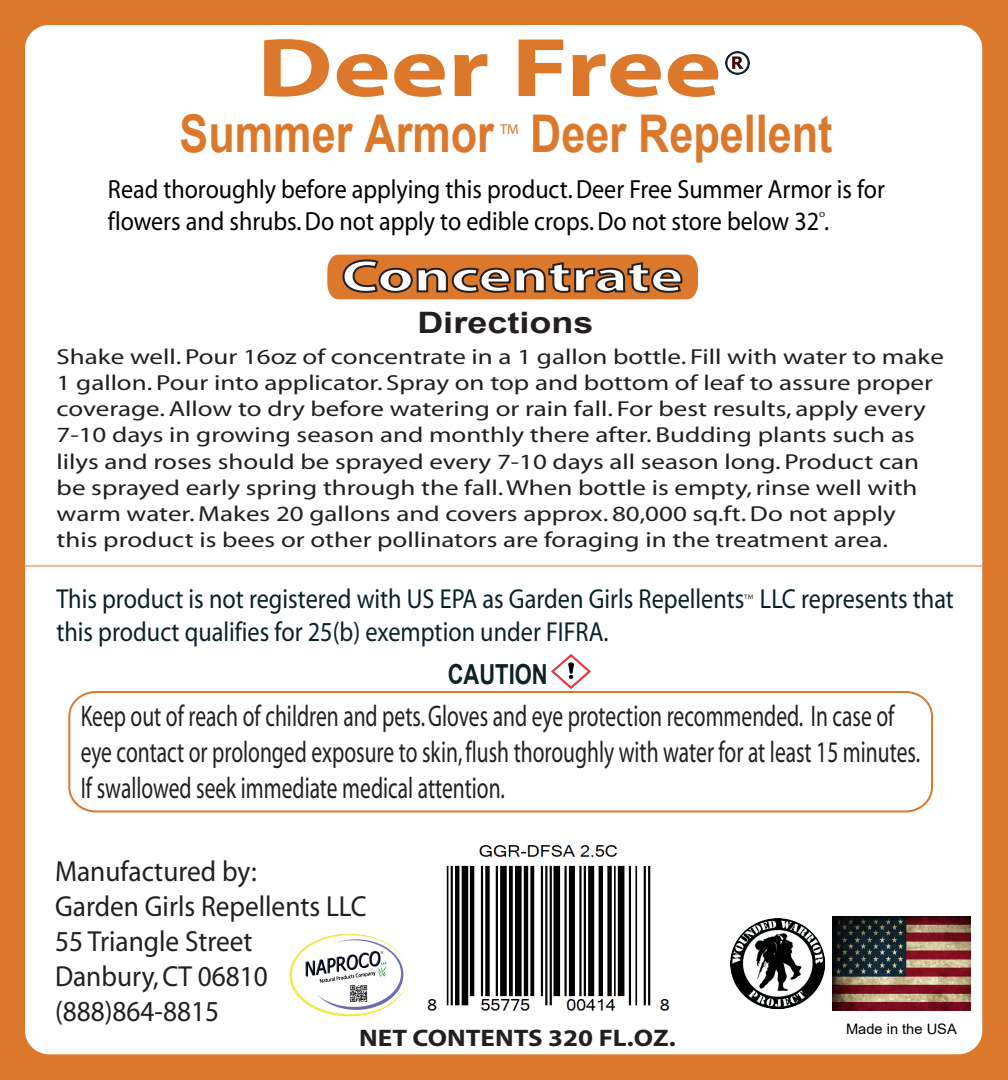
<style>
.page{position:relative;width:1008px;height:1080px;background:#dc782c}
.page>*{position:absolute;margin:0;border:0;box-sizing:border-box;transform-origin:0 0}
.t1{font:700 83.8px "Myriad";color:#dc782c;scale:1.3 1}
.t2{font:700 52px "Arial";color:#dc782c;scale:.83 1}
.t3{font:700 45.2px "Myriad";letter-spacing:-.005em;color:#fff;scale:1.39 1}
.t4{font:30px/36px "Myriad";color:#231f20;scale:.72 1}
.t5{font:700 29.6px "Arial";color:#231f20;scale:1.22 1}
.t6{font:29px/34.8px "Myriad";color:#231f20;scale:.94 1}
.t7{font:27.6px/33px "Myriad";color:#0a2128;scale:.88 1}
.t8{font:700 27.6px "Arial";color:#0e2227;scale:.79 1}
.t9{font:26.4px/31.6px "Myriad";color:#000;scale:.92 1}
.t10{font:700 24px "Myriad";color:#231f20;scale:1.13 1}
.t11{font:21.8px/26.2px "Myriad";color:#231f20;scale:1.24 1}
.t12{font:14.4px "Arial";color:#000}
.t13{font:14.4px "Myriad";color:#dc782c}
.t14{font:10.6px "Myriad";color:#231f20;scale:1.07 1}
.t15{font:6.6px "Myriad";color:#231f20;scale:1.09 1}
</style>
<div class="page">
<div style="left:25px;top:25px;width:957px;height:1029px;background:#fff;border-radius:24px"></div>
<img style="left:725px;top:52px;width:24px;height:22px">
<img style="left:428px;top:845px;width:240px;height:166px">
<img style="left:832px;top:917px;width:138px;height:94px">
<img style="left:730px;top:918px;width:94px;height:90px">
<img style="left:289px;top:933px;width:119px;height:83px">
<div style="left:68px;top:691px;width:865px;height:121px;border:2px solid #dc782c;border-radius:25px"></div>
<svg style="left:327px;top:255px;width:371px;height:44px;background:#bd6a2b"></svg>
<img style="left:552px;top:654px;width:39px;height:34px">
<h1 class="t1" style="left:257px;top:25px;width:359px">Deer Free</h1>
<h2 class="t2" style="left:180px;top:97px;width:788px">Summer Armor Deer Repellent</h2>
<p class="t13" style="left:500px;top:122px;width:20px">TM</p>
<p class="t9" style="left:108px;top:174px;width:846px">Read thoroughly before applying this product. Deer Free Summer Armor is for flowers and shrubs. Do not apply to edible crops. Do not store below 32 .<sup>o</sup></p>
<h3 class="t3" style="left:341px;top:253px;width:248px">Concentrate</h3>
<p class="t14" style="left:819px;top:208px;width:7px">o</p>
<h3 class="t5" style="left:417px;top:302px;width:146px">Directions</h3>
<p class="t11" style="left:57px;top:345px;width:717px">Shake well. Pour 16oz of concentrate in a 1 gallon bottle. Fill with water to make 1 gallon. Pour into applicator. Spray on top and bottom of leaf to assure proper coverage. Allow to dry before watering or rain fall. For best results, apply every 7-10 days in growing season and monthly there after. Budding plants such as lilys and roses should be sprayed every 7-10 days all season long. Product can be sprayed early spring through the fall. When bottle is empty, rinse well with warm water. Makes 20 gallons and covers approx. 80,000 sq.ft. Do not apply<br>this product is bees or other pollinators are foraging in the treatment area.</p>
<p class="t7" style="left:56px;top:584px;width:1022px">This product is not registered with US EPA as Garden Girls Repellents LLC represents that this product qualifies for 25(b) exemption under FIFRA.</p>
<p class="t15" style="left:744px;top:594px;width:10px">TM</p>
<p class="t8" style="left:448px;top:655px;width:128px">CAUTION</p>
<h3 class="t4" style="left:81px;top:700px;width:1168px">Keep out of reach of children and pets. Gloves and eye protection recommended. In case of eye contact or prolonged exposure to skin, flush thoroughly with water for at least 15 minutes.<br>If swallowed seek immediate medical attention.</h3>
<h3 class="t6" style="left:55px;top:855px;width:333px">Manufactured by:<br>Garden Girls Repellents LLC<br>55 Triangle Street<br>Danbury, CT 06810 (888)864-8815</h3>
<p class="t10" style="left:359px;top:1025px;width:281px">NET CONTENTS 320 FL.OZ.</p>
<p class="t12" style="left:846px;top:1019px;width:112px">Made in the USA</p>
</div>
